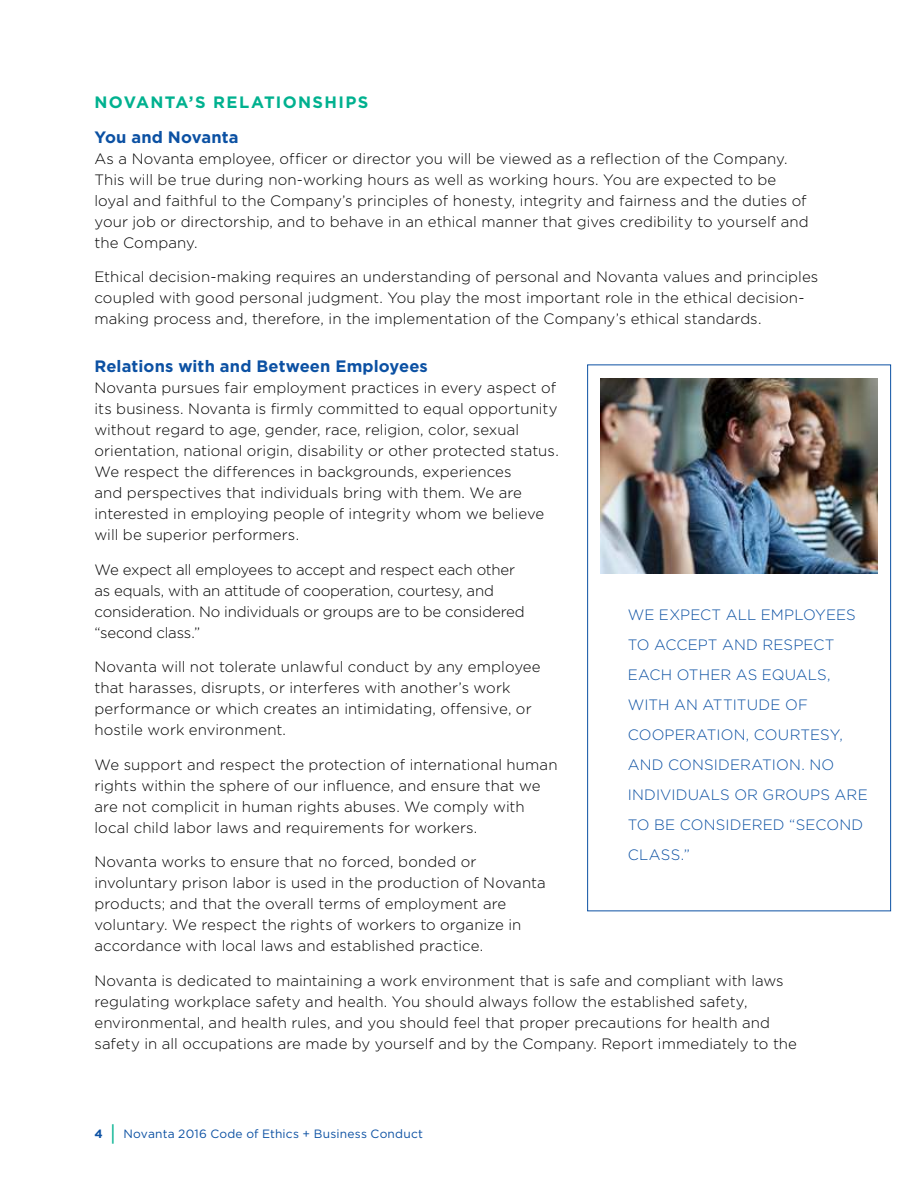
<style>
.page{position:relative;width:918px;height:1188px;background:#fff}
.page>*{position:absolute;margin:0;border:0;box-sizing:border-box;transform-origin:0 0}
.t1{font:700 16.5px "Gotham";letter-spacing:.005em;color:#0c51a3}
.t2{font:700 16.5px "Gotham";letter-spacing:.085em;color:#00b18f}
.t3{font:300 15px/21px "Gotham";letter-spacing:.005em;color:#000}
.t4{font:300 15px/21px "Gotham";letter-spacing:-.015em;color:#000}
.t5{font:300 15px/30px "Gotham";letter-spacing:.01em;color:#0c51a3}
.t6{font:12px "Gotham";letter-spacing:.015em;color:#0c51a3}
.s1{font-weight:700}
.s2{font-size:21px;color:#00b18f}
</style>
<div class="page">
<img style="left:601px;top:378px;width:277px;height:196px">
<div style="left:587px;top:364px;width:304px;height:547px;border:1px solid #0c51a3"></div>
<p class="t2" style="left:94px;top:93px;width:275px">NOVANTA’S RELATIONSHIPS</p>
<p class="t1" style="left:94px;top:127px;width:146px">You and Novanta</p>
<p class="t3" style="left:94px;top:148px;width:716px">As a Novanta employee, officer or director you will be viewed as a reflection of the Company.<br>This will be true during non-working hours as well as working hours. You are expected to be loyal and faithful to the Company’s principles of honesty, integrity and fairness and the duties of your job or directorship, and to behave in an ethical manner that gives credibility to yourself and the Company.</p>
<p class="t3" style="left:94px;top:266px;width:725px">Ethical decision-making requires an understanding of personal and Novanta values and principles coupled with good personal judgment. You play the most important role in the ethical decision&shy;making process and, therefore, in the implementation of the Company’s ethical standards.</p>
<p class="t1" style="left:94px;top:357px;width:335px">Relations with and Between Employees</p>
<p class="t3" style="left:94px;top:377px;width:466px">Novanta pursues fair employment practices in every aspect of its business. Novanta is firmly committed to equal opportunity without regard to age, gender, race, religion, color, sexual orientation, national origin, disability or other protected status.<br>We respect the differences in backgrounds, experiences<br>and perspectives that individuals bring with them. We are interested in employing people of integrity whom we believe will be superior performers.</p>
<p class="t4" style="left:94px;top:559px;width:432px">We expect all employees to accept and respect each other as equals, with an attitude of cooperation, courtesy, and consideration. No individuals or groups are to be considered “second class.”</p>
<p class="t3" style="left:94px;top:656px;width:448px">Novanta will not tolerate unlawful conduct by any employee that harasses, disrupts, or interferes with another’s work performance or which creates an intimidating, offensive, or hostile work environment.</p>
<p class="t3" style="left:94px;top:754px;width:465px">We support and respect the protection of international human rights within the sphere of our influence, and ensure that we are not complicit in human rights abuses. We comply with local child labor laws and requirements for workers.</p>
<p class="t3" style="left:94px;top:851px;width:453px">Novanta works to ensure that no forced, bonded or involuntary prison labor is used in the production of Novanta products; and that the overall terms of employment are voluntary. We respect the rights of workers to organize in accordance with local laws and established practice.</p>
<p class="t3" style="left:94px;top:970px;width:704px">Novanta is dedicated to maintaining a work environment that is safe and compliant with laws regulating workplace safety and health. You should always follow the established safety, environmental, and health rules, and you should feel that proper precautions for health and safety in all occupations are made by yourself and by the Company. Report immediately to the</p>
<p class="t5" style="left:628px;top:600px;width:241px">WE EXPECT ALL EMPLOYEES<br>TO ACCEPT AND RESPECT<br>EACH OTHER AS EQUALS,<br>WITH AN ATTITUDE OF<br>COOPERATION, COURTESY,<br>AND CONSIDERATION. NO<br>INDIVIDUALS OR GROUPS ARE<br>TO BE CONSIDERED “SECOND<br>CLASS.”</p>
<p class="t6" style="left:94px;top:1127px;width:330px"><span class="s1">4</span> <span class="s2">|</span> Novanta 2016 Code of Ethics + Business Conduct</p>
</div>
